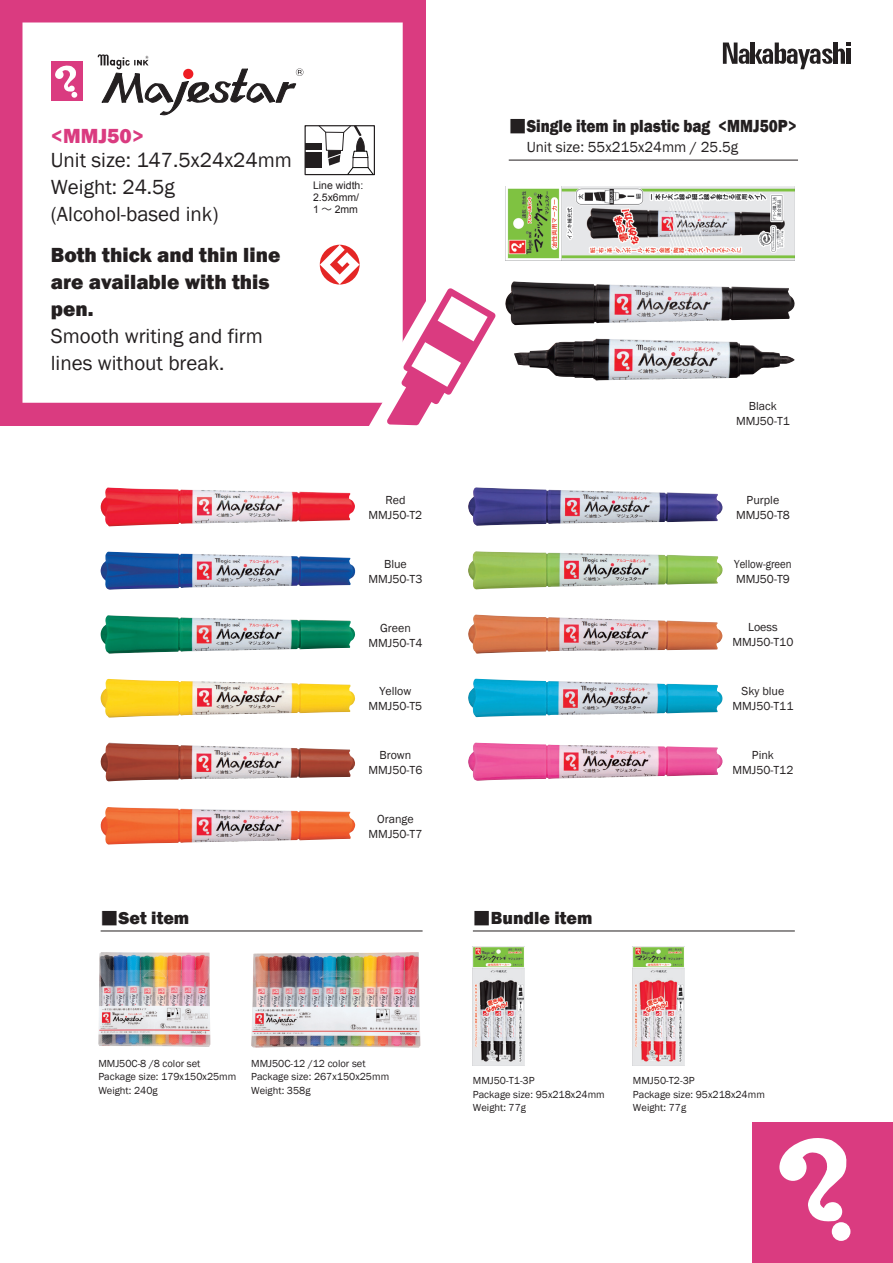
<style>
.page{position:relative;width:893px;height:1263px;background:#fff}
.page>*{position:absolute;margin:0;border:0;box-sizing:border-box;transform-origin:0 0}
.t1{font:21px/27px "Franklin Gothic";color:#231f20}
.t2{font:800 21px/27px "Franklin Gothic";color:#231f20}
.t3{font:800 21px "Franklin Gothic";color:#da3b80}
.t4{font:800 18px "Franklin Gothic";color:#231f20;scale:.86 1}
.t5{font:800 18px "Franklin Gothic";color:#231f20}
.t6{font:15px "Franklin Gothic";color:#231f20}
.t7{font:12px/15px "Franklin Gothic";color:#231f20;text-align:center}
.t8{font:12px/15px "Franklin Gothic";color:#231f20;scale:.9 1}
.t9{font:10.5px/13.5px "Franklin Gothic";color:#231f20}
.t10{font:10.5px/12px "Arial";color:#231f20}
.s1{font-family:"Koz Go Pr 6 N"}
.s2{font-family:"Koz Go Pr 6 N";font-weight:400}
</style>
<div class="page">
<svg style="left:0;top:0;width:425px;height:425px"></svg>
<div style="left:753px;top:1123px;width:140px;height:140px;background:#da3b80"></div>
<div style="left:832px;top:1222px;width:18px;height:19px;background:#fff;border-radius:50%"></div>
<svg style="left:779px;top:1138px;width:69px;height:87px"></svg>
<img style="left:505px;top:281px;width:290px;height:44px">
<img style="left:514px;top:339px;width:280px;height:41px">
<div style="left:51px;top:61px;width:31px;height:40px;background:#da3b80"></div>
<svg style="left:55px;top:65px;width:22px;height:33px"></svg>
<svg style="left:98px;top:54px;width:205px;height:62px"></svg>
<svg style="left:320px;top:245px;width:176px;height:181px"></svg>
<img style="left:98px;top:952px;width:112px;height:95px">
<img style="left:251px;top:952px;width:169px;height:95px">
<img style="left:473px;top:947px;width:52px;height:119px">
<img style="left:633px;top:947px;width:52px;height:119px">
<img style="left:505px;top:187px;width:290px;height:74px">
<div style="left:305px;top:125px;width:70px;height:50px;background:#fff;border:1px solid #231f20"></div>
<div style="left:305px;top:153px;width:17px;height:15px;background:#231f20"></div>
<div style="left:305px;top:143px;width:17px;height:7px;background:#231f20"></div>
<svg style="left:318px;top:125px;width:56px;height:50px"></svg>
<img style="left:101px;top:487px;width:254px;height:39px">
<img style="left:468px;top:487px;width:254px;height:39px">
<img style="left:468px;top:551px;width:254px;height:38px">
<img style="left:468px;top:615px;width:254px;height:39px">
<img style="left:468px;top:679px;width:254px;height:38px">
<img style="left:468px;top:743px;width:254px;height:38px">
<img style="left:101px;top:552px;width:254px;height:38px">
<img style="left:101px;top:615px;width:254px;height:39px">
<img style="left:101px;top:679px;width:254px;height:39px">
<img style="left:101px;top:743px;width:254px;height:38px">
<img style="left:101px;top:807px;width:254px;height:38px">
<hr style="left:101px;top:931px;width:322px;height:1px;background:#231f20">
<hr style="left:473px;top:931px;width:322px;height:1px;background:#231f20">
<hr style="left:509px;top:160px;width:289px;height:1px;background:#231f20">
<hr style="left:751px;top:43px;width:4px;height:21px;background:#231f20">
<svg style="left:723px;top:43px;width:26px;height:21px"></svg>
<svg style="left:755px;top:43px;width:95px;height:26px"></svg>
<h1 class="t3" style="left:51px;top:122px;width:95px">&lt;MMJ50&gt;</h1>
<h1 class="t1" style="left:51px;top:147px;width:243px">Unit size: 147.5x24x24mm<br>Weight: 24.5g (Alcohol-based ink)</h1>
<h1 class="t2" style="left:51px;top:242px;width:231px">Both thick and thin line are available with this pen.</h1>
<h1 class="t1" style="left:51px;top:323px;width:214px">Smooth writing and firm lines without break.</h1>
<p class="t10" style="left:313px;top:179px;width:52px">Line width:<br>2.5x6mm/<br>1 <span class="s1">～</span> 2mm</p>
<h2 class="t4" style="left:509px;top:114px;width:337px"><span class="s2">■</span>Single item in plastic bag &lt;MMJ50P&gt;</h2>
<h3 class="t6" style="left:527px;top:137px;width:213px">Unit size: 55x215x24mm / 25.5g</h3>
<p class="t7" style="left:736px;top:398px;width:55px">Black<br>MMJ50-T1</p>
<p class="t7" style="left:368px;top:493px;width:55px">Red<br>MMJ50-T2</p>
<p class="t7" style="left:736px;top:492px;width:55px">Purple<br>MMJ50-T8</p>
<p class="t7" style="left:369px;top:557px;width:55px">Blue<br>MMJ50-T3</p>
<p class="t8" style="left:734px;top:556px;width:65px">Yellow-green<br>MMJ50-T9</p>
<p class="t7" style="left:369px;top:620px;width:55px">Green<br>MMJ50-T4</p>
<p class="t7" style="left:732px;top:620px;width:62px">Loess<br>MMJ50-T10</p>
<p class="t7" style="left:368px;top:684px;width:55px">Yellow<br>MMJ50-T5</p>
<p class="t7" style="left:732px;top:684px;width:62px">Sky blue<br>MMJ50-T11</p>
<p class="t7" style="left:368px;top:748px;width:55px">Brown<br>MMJ50-T6</p>
<p class="t7" style="left:732px;top:748px;width:62px">Pink<br>MMJ50-T12</p>
<p class="t7" style="left:369px;top:812px;width:55px">Orange<br>MMJ50-T7</p>
<h2 class="t5" style="left:101px;top:907px;width:90px"><span class="s2">■</span>Set item</h2>
<h2 class="t5" style="left:473px;top:907px;width:121px"><span class="s2">■</span>Bundle item</h2>
<p class="t9" style="left:98px;top:1056px;width:140px">MMJ50C-8 /8 color set<br>Package size: 179x150x25mm<br>Weight: 240g</p>
<p class="t9" style="left:251px;top:1056px;width:140px">MMJ50C-12 /12 color set<br>Package size: 267x150x25mm<br>Weight: 358g</p>
<p class="t9" style="left:473px;top:1074px;width:133px">MMJ50-T1-3P<br>Package size: 95x218x24mm<br>Weight: 77g</p>
<p class="t9" style="left:633px;top:1074px;width:133px">MMJ50-T2-3P<br>Package size: 95x218x24mm<br>Weight: 77g</p>
</div>
